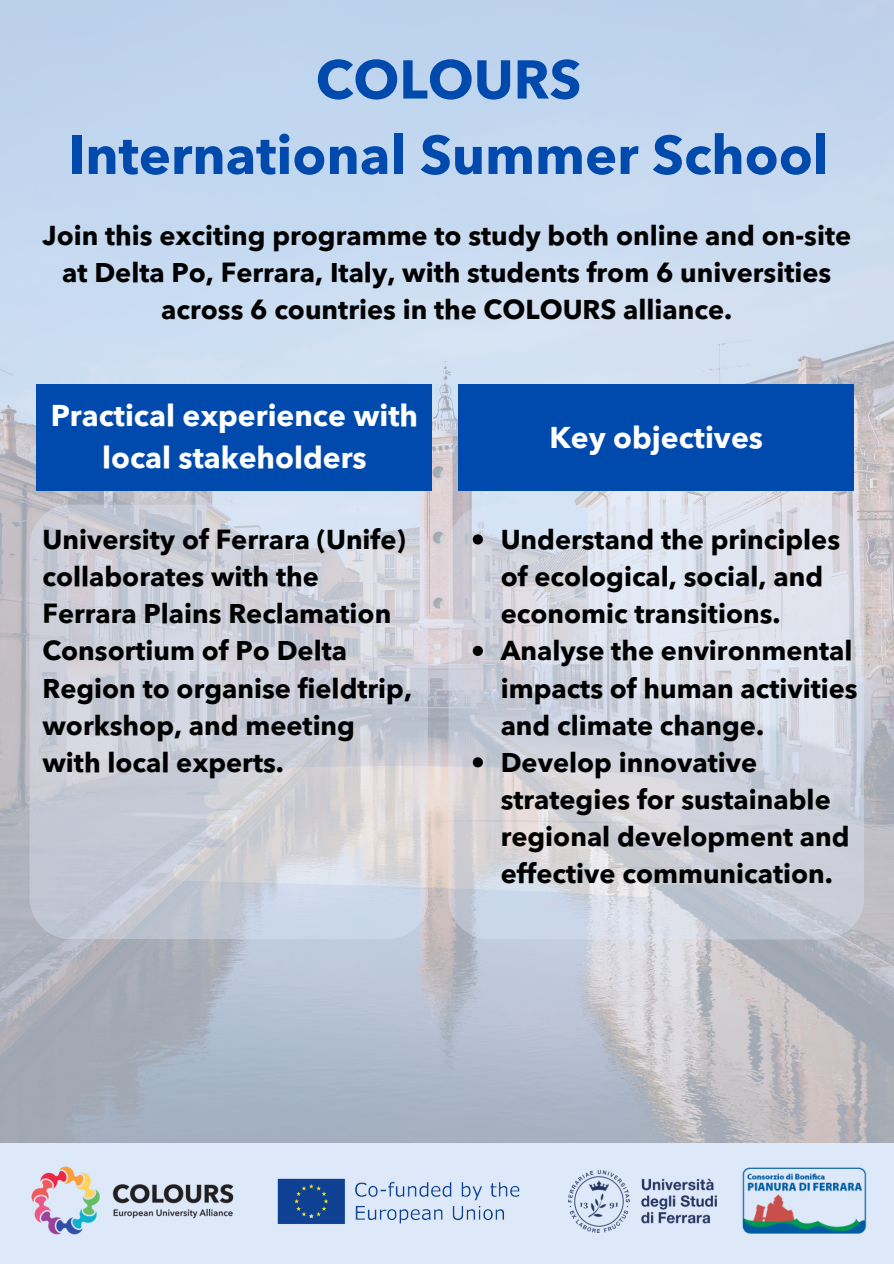
<style>
.page{position:relative;width:894px;height:1264px;background:#fff}
.page>*{position:absolute;margin:0;border:0;box-sizing:border-box;transform-origin:0 0}
.t1{font:700 54px/75.3px "Avenir Next Arabic";color:#004aad;text-align:center}
.t2{font:700 30px/41.7px "Avenir Next Arabic";color:#fff;text-align:center}
.t3{font:700 27px/37.2px "Avenir Next Arabic";color:#000}
</style>
<div class="page">
<div style="left:0;top:0;width:893px;height:1263px;background:#dde8f9"></div>
<img style="left:0;top:0;width:893px;height:1142px">
<img style="left:31px;top:1166px;width:203px;height:69px">
<img style="left:277px;top:1178px;width:243px;height:46px">
<img style="left:568px;top:1170px;width:148px;height:62px">
<img style="left:742px;top:1167px;width:123px;height:67px">
<svg style="left:30px;top:504px;width:398px;height:435px;background:#cccfd9"></svg>
<div style="left:37px;top:384px;width:395px;height:107px;background:#004aad"></div>
<div style="left:458px;top:384px;width:395px;height:107px;background:#004aad"></div>
<svg style="left:448px;top:504px;width:415px;height:435px"></svg>
<svg style="left:472px;top:534px;width:11px;height:10px"></svg>
<svg style="left:472px;top:646px;width:11px;height:10px"></svg>
<svg style="left:472px;top:757px;width:11px;height:10px"></svg>
<h1 class="t1" style="left:68px;top:42px;width:762px">COLOURS<br>International Summer School</h1>
<p class="t3" style="left:42px;top:217px;width:810px;text-align:center">Join this exciting programme to study both online and on-site at Delta Po, Ferrara, Italy, with students from 6 universities across 6 countries in the COLOURS alliance.</p>
<h3 class="t2" style="left:51px;top:395px;width:369px">Practical experience with local stakeholders</h3>
<h2 class="t3" style="left:42px;top:521px;width:371px">University of Ferrara (Unife) collaborates with the<br>Ferrara Plains Reclamation<br>Consortium of Po Delta<br>Region to organise fieldtrip, workshop, and meeting with local experts.</h2>
<h2 class="t2" style="left:549px;top:416px;width:215px">Key objectives</h2>
<h3 class="t3" style="left:500px;top:521px;width:341px">Understand the principles of ecological, social, and economic transitions.</h3>
<p class="t3" style="left:500px;top:632px;width:358px">Analyse the environmental impacts of human activities and climate change.</p>
<p class="t3" style="left:500px;top:744px;width:350px">Develop innovative strategies for sustainable regional development and effective communication.</p>
</div>
